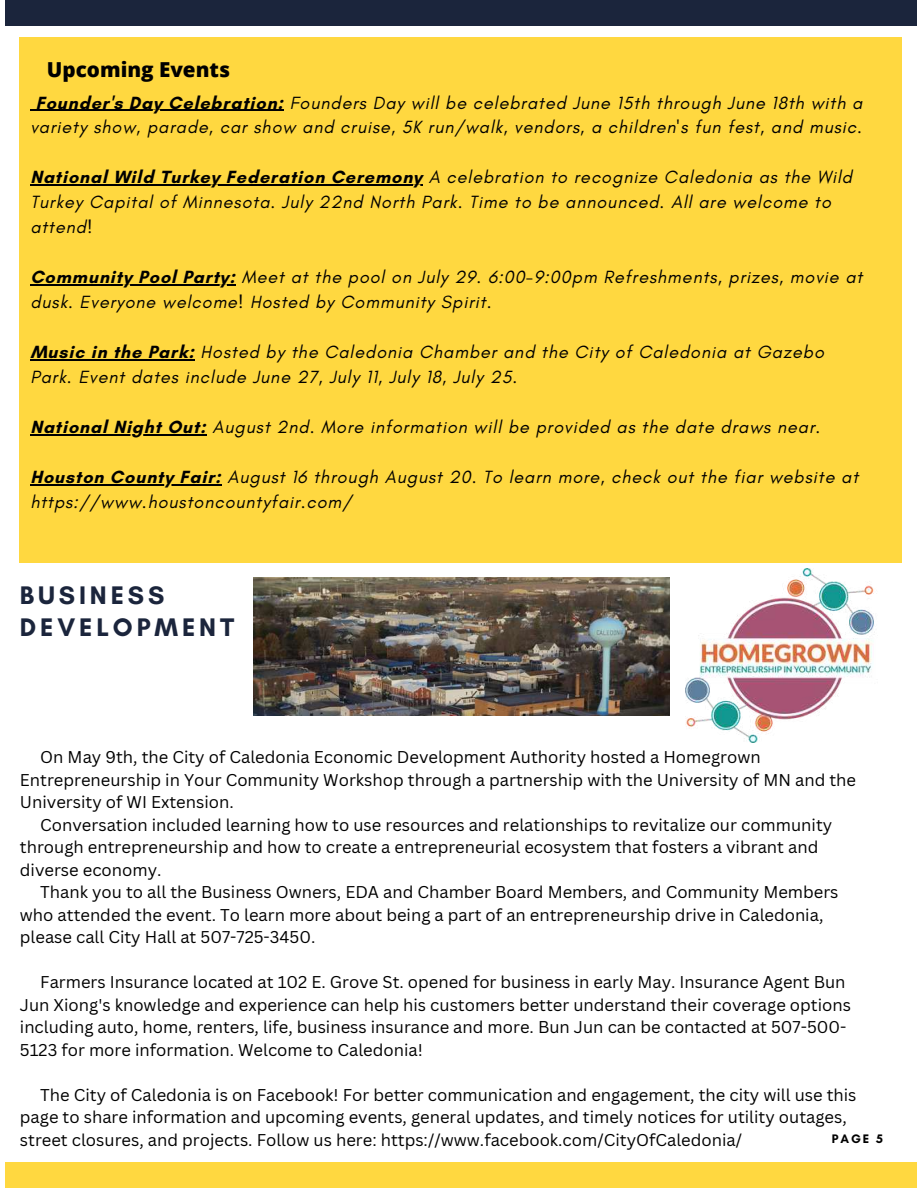
<style>
.page{position:relative;width:918px;height:1188px;background:#fff}
.page>*{position:absolute;margin:0;border:0;box-sizing:border-box;transform-origin:0 0}
.t1{font:700 25.95px/32.4px "Glacial Indifference";letter-spacing:.15em;color:#1b253c}
.t2{font:800 20.55px "Open Sans";color:#000}
.t3{font:italic 18px/24.9px "Glacial Indifference";letter-spacing:.05em;color:#000}
.t4{font:16.65px/22.5px "Canva Sans";color:#000}
.t5{font:700 12.6px "Glacial Indifference";color:#000}
.s1{font-weight:700;font-style:normal}
</style>
<div class="page">
<div style="left:5px;top:0;width:912px;height:26px;background:#1b253c"></div>
<div style="left:5px;top:1162px;width:911px;height:26px;background:#ffd840"></div>
<div style="left:20px;top:37px;width:882px;height:525px;background:#ffd840"></div>
<img style="left:253px;top:577px;width:417px;height:138px">
<img style="left:685px;top:569px;width:189px;height:173px">
<hr style="left:36px;top:110px;width:248px;height:1px;background:#000">
<hr style="left:30px;top:185px;width:393px;height:1px;background:#000">
<hr style="left:30px;top:284px;width:206px;height:2px;background:#000">
<hr style="left:30px;top:359px;width:165px;height:2px;background:#000">
<hr style="left:30px;top:434px;width:177px;height:2px;background:#000">
<hr style="left:30px;top:484px;width:192px;height:2px;background:#000">
<p class="t2" style="left:47px;top:54px;width:185px">Upcoming Events</p>
<p class="t3" style="left:30px;top:90px;width:834px"><span class="s1">Founder's Day Celebration:</span> Founders Day will be celebrated June 15th through June 18th with a variety show, parade, car show and cruise, 5K run/walk, vendors, a children's fun fest, and music.</p>
<p class="t3" style="left:30px;top:165px;width:823px"><span class="s1">National Wild Turkey Federation Ceremony</span> A celebration to recognize Caledonia as the Wild<br>Turkey Capital of Minnesota. July 22nd North Park. Time to be announced. All are welcome to attend!</p>
<p class="t3" style="left:30px;top:265px;width:834px"><span class="s1">Community Pool Party:</span> Meet at the pool on July 29. 6:00-9:00pm Refreshments, prizes, movie at dusk. Everyone welcome! Hosted by Community Spirit.</p>
<p class="t3" style="left:30px;top:340px;width:795px"><span class="s1">Music in the Park:</span> Hosted by the Caledonia Chamber and the City of Caledonia at Gazebo<br>Park. Event dates include June 27, July 11, July 18, July 25.</p>
<p class="t3" style="left:30px;top:415px;width:792px"><span class="s1">National Night Out:</span> August 2nd. More information will be provided as the date draws near.</p>
<p class="t3" style="left:30px;top:465px;width:829px"><span class="s1">Houston County Fair:</span> August 16 through August 20. To learn more, check out the fiar website at https://www.houstoncountyfair.com/</p>
<h1 class="t1" style="left:20px;top:579px;width:216px">BUSINESS<br>DEVELOPMENT</h1>
<p class="t4" style="left:20px;top:746px;width:838px;text-indent:20px">On May 9th, the City of Caledonia Economic Development Authority hosted a Homegrown<br>Entrepreneurship in Your Community Workshop through a partnership with the University of MN and the<br>University of WI Extension.</p>
<p class="t4" style="left:20px;top:814px;width:814px;text-indent:20px">Conversation included learning how to use resources and relationships to revitalize our community through entrepreneurship and how to create a entrepreneurial ecosystem that fosters a vibrant and diverse economy.</p>
<p class="t4" style="left:20px;top:881px;width:820px;text-indent:20px">Thank you to all the Business Owners, EDA and Chamber Board Members, and Community Members who attended the event. To learn more about being a part of an entrepreneurship drive in Caledonia, please call City Hall at 507-725-3450.</p>
<p class="t4" style="left:20px;top:971px;width:833px;text-indent:20px">Farmers Insurance located at 102 E. Grove St. opened for business in early May. Insurance Agent Bun Jun Xiong's knowledge and experience can help his customers better understand their coverage options including auto, home, renters, life, business insurance and more. Bun Jun can be contacted at 507-500- 5123 for more information. Welcome to Caledonia!</p>
<p class="t4" style="left:20px;top:1084px;width:838px;text-indent:20px">The City of Caledonia is on Facebook! For better communication and engagement, the city will use this page to share information and upcoming events, general updates, and timely notices for utility outages, street closures, and projects. Follow us here: https://www.facebook.com/CityOfCaledonia/</p>
<p class="t5" style="left:832px;top:1131px;width:53px">PAGE 5</p>
</div>
